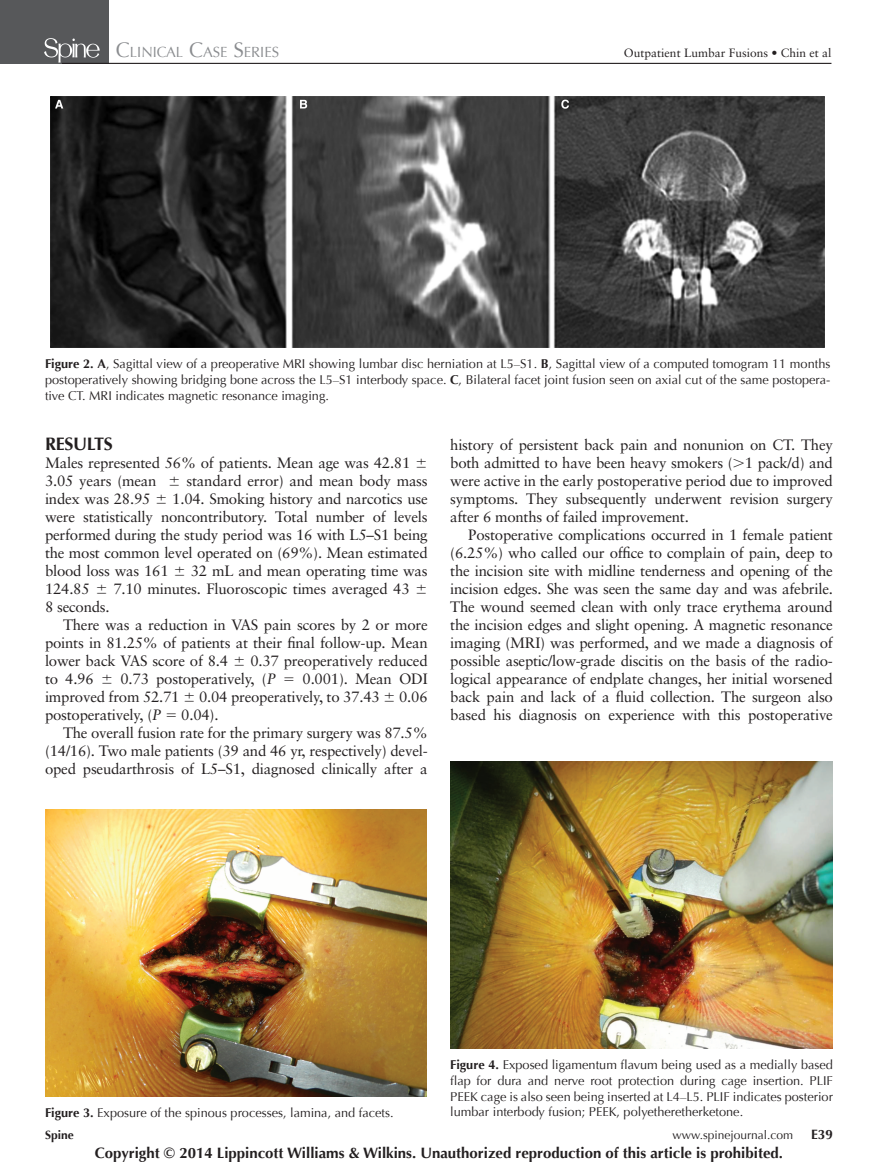
<style>
.page{position:relative;width:878px;height:1175px;background:#fff}
.page>*{position:absolute;margin:0;border:0;box-sizing:border-box;transform-origin:0 0}
.t1{font:700 18px "Optima";letter-spacing:-.015em;color:#231f20}
.t2{font:15px/18px "Sabon";letter-spacing:-.015em;color:#231f20;text-align:justify}
.t3{font:700 15px "Optima";color:#231f20}
.t4{font:14.7px "Optima";color:#8a8c8f}
.t5{font:700 13.5px "Optima";color:#231f20}
.t6{font:12.75px/15.8px "Optima";color:#231f20;text-align:justify}
.t7{font:12px "Sabon";color:#231f20}
.t8{font:12px "Optima";color:#231f20}
.t9{font:700 12px "Optima";color:#231f20}
.s1{font-size:21px}
.s2{font-weight:700}
.s3{font-style:italic}
</style>
<div class="page">
<div style="left:0;top:0;width:108px;height:64px;background:#57585a"></div>
<img style="left:44px;top:38px;width:58px;height:25px">
<hr style="left:62px;top:63px;width:769px;height:1px;background:#231f20">
<img style="left:45px;top:810px;width:382px;height:286px">
<img style="left:450px;top:762px;width:382px;height:286px">
<img style="left:50px;top:96px;width:774px;height:251px">
<p class="t4" style="left:116px;top:43px;width:165px"><span class="s1">C</span>LINICAL <span class="s1">C</span>ASE <span class="s1">S</span>ERIES</p>
<p class="t7" style="left:624px;top:47px;width:209px">Outpatient Lumbar Fusions • Chin et al</p>
<p class="t6" style="left:45px;top:356px;width:786px"><span class="s2">Figure 2. A</span> , Sagittal view of a preoperative MRI showing lumbar disc herniation at L5–S1. <span class="s2">B</span> , Sagittal view of a computed tomogram 11 months postoperatively showing bridging bone across the L5–S1 interbody space. <span class="s2">C</span> , Bilateral facet joint fusion seen on axial cut of the same postopera&shy;tive CT. MRI indicates magnetic resonance imaging.</p>
<p class="t1" style="left:45px;top:433px;width:69px">RESULTS</p>
<p class="t2" style="left:45px;top:455px;width:367px">Males represented 56% of patients. Mean age was 42.81<br>3.05 years (mean</p>
<p class="t2" style="left:186px;top:473px;width:243px">standard error) and mean body mass</p>
<p class="t2" style="left:45px;top:491px;width:384px;text-indent:127px">1.04. Smoking history and narcotics use were statistically noncontributory. Total number of levels performed during the study period was 16 with L5–S1 being the most common level operated on (69%). Mean estimated blood loss was 161</p>
<p class="t2" style="left:45px;top:491px;width:107px">index was 28.95</p>
<p class="t2" style="left:191px;top:563px;width:238px">32 mL and mean operating time was</p>
<p class="t2" style="left:45px;top:581px;width:46px">124.85</p>
<p class="t2" style="left:113px;top:581px;width:298px">7.10 minutes. Fluoroscopic times averaged 43</p>
<p class="t2" style="left:45px;top:599px;width:66px">8 seconds.</p>
<p class="t2" style="left:63px;top:617px;width:366px">There was a reduction in VAS pain scores by 2 or more</p>
<p class="t2" style="left:45px;top:635px;width:384px">points in 81.25% of patients at their final follow-up. Mean</p>
<p class="t2" style="left:45px;top:653px;width:185px">lower back VAS score of 8.4</p>
<p class="t2" style="left:250px;top:653px;width:179px">0.37 preoperatively reduced</p>
<p class="t2" style="left:45px;top:671px;width:50px">to 4.96</p>
<p class="t2" style="left:120px;top:671px;width:157px">0.73 postoperatively, ( <span class="s3">P</span></p>
<p class="t2" style="left:302px;top:671px;width:127px">0.001). Mean ODI</p>
<p class="t2" style="left:45px;top:689px;width:136px">improved from 52.71</p>
<p class="t2" style="left:199px;top:689px;width:182px">0.04 preoperatively, to 37.43</p>
<p class="t2" style="left:399px;top:689px;width:30px">0.06</p>
<p class="t2" style="left:45px;top:707px;width:118px">postoperatively, ( <span class="s3">P</span></p>
<p class="t2" style="left:181px;top:707px;width:39px">0.04).</p>
<p class="t2" style="left:63px;top:725px;width:366px">The overall fusion rate for the primary surgery was 87.5%</p>
<p class="t2" style="left:45px;top:743px;width:384px">(14/16). Two male patients (39 and 46 yr, respectively) devel-</p>
<p class="t2" style="left:45px;top:761px;width:384px">oped pseudarthrosis of L5–S1, diagnosed clinically after a</p>
<p class="t2" style="left:450px;top:437px;width:384px">history of persistent back pain and nonunion on CT. They both admitted to have been heavy smokers ( 1 pack/d) and were active in the early postoperative period due to improved symptoms. They subsequently underwent revision surgery after 6 months of failed improvement.</p>
<p class="t2" style="left:450px;top:527px;width:384px;text-indent:18px">Postoperative complications occurred in 1 female patient (6.25%) who called our office to complain of pain, deep to the incision site with midline tenderness and opening of the incision edges. She was seen the same day and was afebrile.<br>The wound seemed clean with only trace erythema around the incision edges and slight opening. A magnetic resonance imaging (MRI) was performed, and we made a diagnosis of possible aseptic/low-grade discitis on the basis of the radio&shy;logical appearance of endplate changes, her initial worsened back pain and lack of a fluid collection. The surgeon also based his diagnosis on experience with this postoperative</p>
<p class="t6" style="left:45px;top:1105px;width:350px"><span class="s2">Figure 3.</span> Exposure of the spinous processes, lamina, and facets.</p>
<p class="t6" style="left:450px;top:1057px;width:384px"><span class="s2">Figure 4.</span> Exposed ligamentum flavum being used as a medially based flap for dura and nerve root protection during cage insertion. PLIF PEEK cage is also seen being inserted at L4–L5. PLIF indicates posterior lumbar interbody fusion; PEEK, polyetheretherketone.</p>
<p class="t9" style="left:45px;top:1128px;width:30px">Spine</p>
<p class="t8" style="left:672px;top:1128px;width:122px">www.spinejournal.com</p>
<p class="t5" style="left:811px;top:1126px;width:23px">E39</p>
<p class="t3" style="left:95px;top:1144px;width:689px">Copyright © 2014 Lippincott Williams &amp; Wilkins. Unauthorized reproduction of this article is prohibited.</p>
</div>
